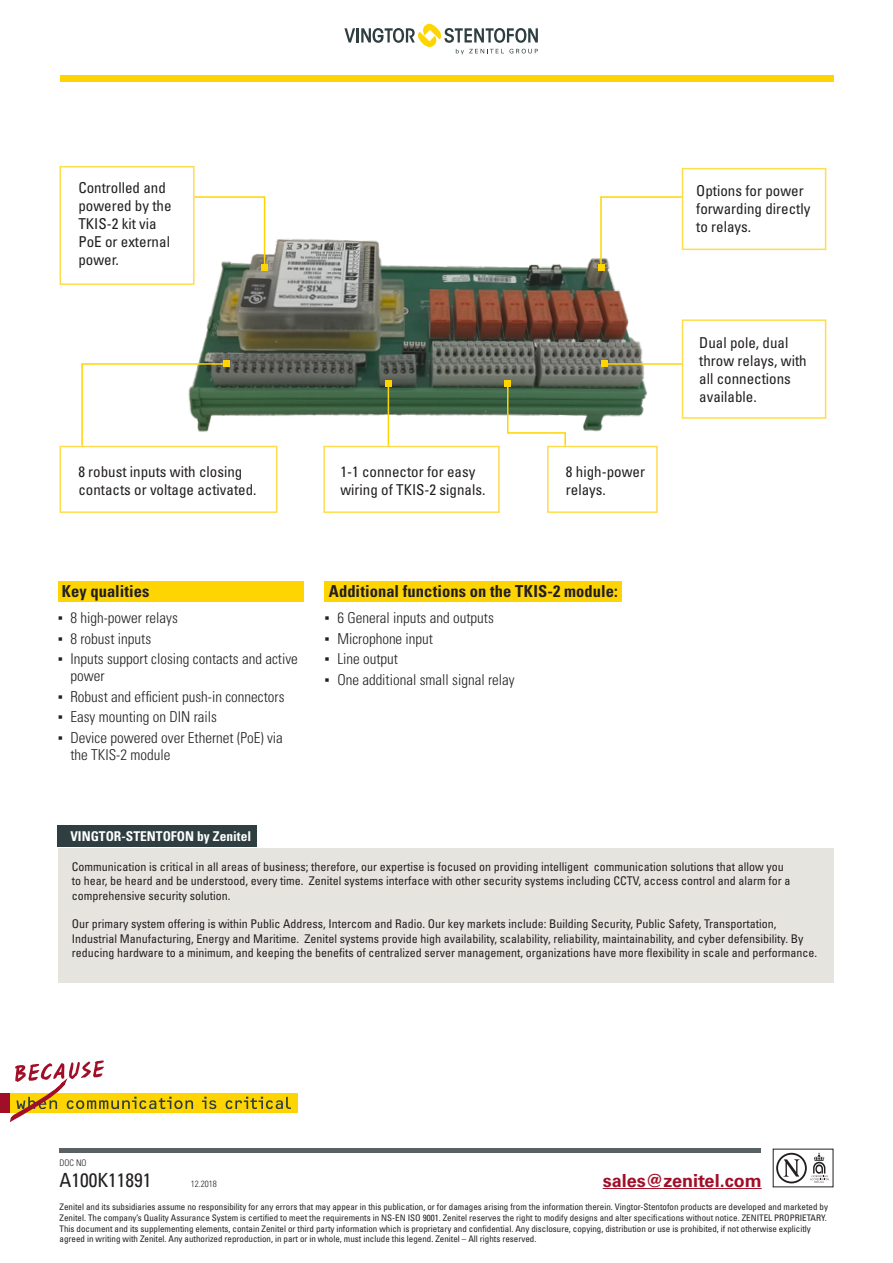
<style>
.page{position:relative;width:893px;height:1263px;background:#fff}
.page>*{position:absolute;margin:0;border:0;box-sizing:border-box;transform-origin:0 0}
.Art_nr{font:condensed 19.5px "Univers LT Std";color:#231f20}
.t1{font:700 18px "Univers LT Std";color:#a10e27}
.Small_title_11_pt{font:700 condensed 16.5px "Univers LT Std";letter-spacing:.005em;color:#231f20}
.t2{font:300 condensed 15px/16.5px "Univers LT Std";color:#231f20}
.Art_nr-2{font:condensed 15px/18px "Univers LT Std";color:#231f20}
.Ingress_11_pt{font:700 condensed 13.5px "Univers LT Std";color:#fff}
.Text_-light_10pt{font:condensed 12px/14.4px "Univers LT Std";color:#231f20}
.t3{font:condensed 9px/10.8px "Univers LT Std";color:#231f20}
.Small_footer_text{font:300 condensed 9px "Univers LT Std";color:#231f20}
.s1{font-family:"Arial";font-weight:400;font-stretch:normal}
</style>
<div class="page">
<svg style="left:776px;top:1152px;width:53px;height:31px"></svg>
<hr style="left:60px;top:1149px;width:701px;height:4px;background:#5a6165">
<hr style="left:603px;top:1188px;width:159px;height:1px;background:#a10e27">
<div style="left:60px;top:75px;width:773px;height:6px;background:#fed503"></div>
<svg style="left:344px;top:23px;width:194px;height:32px"></svg>
<div style="left:10px;top:1093px;width:287px;height:20px;background:#fed503"></div>
<div style="left:0;top:1093px;width:10px;height:20px;background:#a10e27"></div>
<svg style="left:9px;top:1060px;width:282px;height:62px"></svg>
<div style="left:58px;top:848px;width:775px;height:134px;background:#e6e4df"></div>
<div style="left:58px;top:825px;width:199px;height:22px;background:#2e3e41"></div>
<div style="left:58px;top:581px;width:245px;height:20px;background:#fed503"></div>
<div style="left:325px;top:581px;width:297px;height:20px;background:#fed503"></div>
<img style="left:199px;top:239px;width:459px;height:215px">
<svg style="left:81px;top:361px;width:149px;height:85px"></svg>
<hr style="left:388px;top:383px;width:1px;height:63px;background:#fed503">
<svg style="left:385px;top:380px;width:6px;height:6px"></svg>
<svg style="left:505px;top:380px;width:62px;height:67px"></svg>
<hr style="left:604px;top:363px;width:78px;height:2px;background:#fed503">
<svg style="left:601px;top:361px;width:6px;height:6px"></svg>
<svg style="left:598px;top:196px;width:85px;height:75px"></svg>
<svg style="left:195px;top:196px;width:73px;height:75px"></svg>
<div style="left:60px;top:446px;width:217px;height:67px;border:2px solid #ffdc4e"></div>
<div style="left:60px;top:166px;width:135px;height:119px;border:2px solid #ffdc4e"></div>
<div style="left:323px;top:446px;width:177px;height:67px;border:2px solid #ffdc4e"></div>
<div style="left:547px;top:446px;width:111px;height:67px;border:2px solid #ffdc4e"></div>
<div style="left:682px;top:319px;width:144px;height:100px;border:2px solid #ffdc4e"></div>
<div style="left:682px;top:168px;width:144px;height:82px;border:2px solid #ffdc4e"></div>
<p class="Art_nr-2" style="left:78px;top:178px;width:95px">Controlled and powered by the<br>TKIS-2 kit via<br>PoE or external power.</p>
<p class="Art_nr-2" style="left:696px;top:181px;width:116px">Options for power forwarding directly to relays.</p>
<p class="Art_nr-2" style="left:78px;top:462px;width:180px">8 robust inputs with closing contacts or voltage activated.</p>
<p class="Art_nr-2" style="left:340px;top:462px;width:146px">1-1 connector for easy wiring of TKIS-2 signals.</p>
<p class="Art_nr-2" style="left:566px;top:462px;width:81px">8 high-power relays.</p>
<p class="Small_title_11_pt" style="left:62px;top:581px;width:89px">Key qualities</p>
<p class="Small_title_11_pt" style="left:329px;top:581px;width:290px">Additional functions on the TKIS-2 module:</p>
<p class="t2" style="left:58px;top:609px;width:122px"><span class="s1">▪</span> 8 high-power relays</p>
<p class="t2" style="left:58px;top:630px;width:95px"><span class="s1">▪</span> 8 robust inputs</p>
<p class="t2" style="left:70px;top:651px;width:229px;text-indent:-13px"><span class="s1">▪</span> Inputs support closing contacts and active power</p>
<p class="t2" style="left:58px;top:688px;width:228px"><span class="s1">▪</span> Robust and efficient push-in connectors</p>
<p class="t2" style="left:58px;top:709px;width:161px"><span class="s1">▪</span> Easy mounting on DIN rails</p>
<p class="t2" style="left:70px;top:730px;width:214px;text-indent:-13px"><span class="s1">▪</span> Device powered over Ethernet (PoE) via the TKIS-2 module</p>
<p class="t2" style="left:325px;top:609px;width:171px"><span class="s1">▪</span> 6 General inputs and outputs</p>
<p class="t2" style="left:325px;top:630px;width:110px"><span class="s1">▪</span> Microphone input</p>
<p class="t2" style="left:325px;top:651px;width:75px"><span class="s1">▪</span> Line output</p>
<p class="t2" style="left:325px;top:672px;width:192px"><span class="s1">▪</span> One additional small signal relay</p>
<p class="Ingress_11_pt" style="left:70px;top:828px;width:182px">VINGTOR-STENTOFON by Zenitel</p>
<p class="Art_nr-2" style="left:699px;top:333px;width:109px">Dual pole, dual throw relays, with all connections available.</p>
<p class="Text_-light_10pt" style="left:72px;top:859px;width:720px">Communication is critical in all areas of business; therefore, our expertise is focused on providing intelligent communication solutions that allow you to hear, be heard and be understood, every time. Zenitel systems interface with other security systems including CCTV, access control and alarm for a comprehensive security solution.</p>
<p class="Text_-light_10pt" style="left:72px;top:917px;width:747px">Our primary system offering is within Public Address, Intercom and Radio. Our key markets include: Building Security, Public Safety, Transportation,<br>Industrial Manufacturing, Energy and Maritime. Zenitel systems provide high availability, scalability, reliability, maintainability, and cyber defensibility. By reducing hardware to a minimum, and keeping the benefits of centralized server management, organizations have more flexibility in scale and performance.</p>
<p class="Small_footer_text" style="left:60px;top:1158px;width:29px">DOC NO</p>
<p class="t3" style="left:60px;top:1201px;width:770px">Zenitel and its subsidiaries assume no responsibility for any errors that may appear in this publication, or for damages arising from the information therein. Vingtor-Stentofon products are developed and marketed by Zenitel. The company’s Quality Assurance System is certified to meet the requirements in NS-EN ISO 9001. Zenitel reserves the right to modify designs and alter specifications without notice. ZENITEL PROPRIETARY.<br>This document and its supplementing elements, contain Zenitel or third party information which is proprietary and confidential. Any disclosure, copying, distribution or use is prohibited, if not otherwise explicitly agreed in writing with Zenitel. Any authorized reproduction, in part or in whole, must include this legend. Zenitel – All rights reserved.</p>
<p class="Art_nr" style="left:60px;top:1167px;width:94px">A100K11891</p>
<p class="Small_footer_text" style="left:191px;top:1179px;width:27px">12.2018</p>
<h2 class="t1" style="left:603px;top:1170px;width:160px">sales@zenitel.com</h2>
</div>
